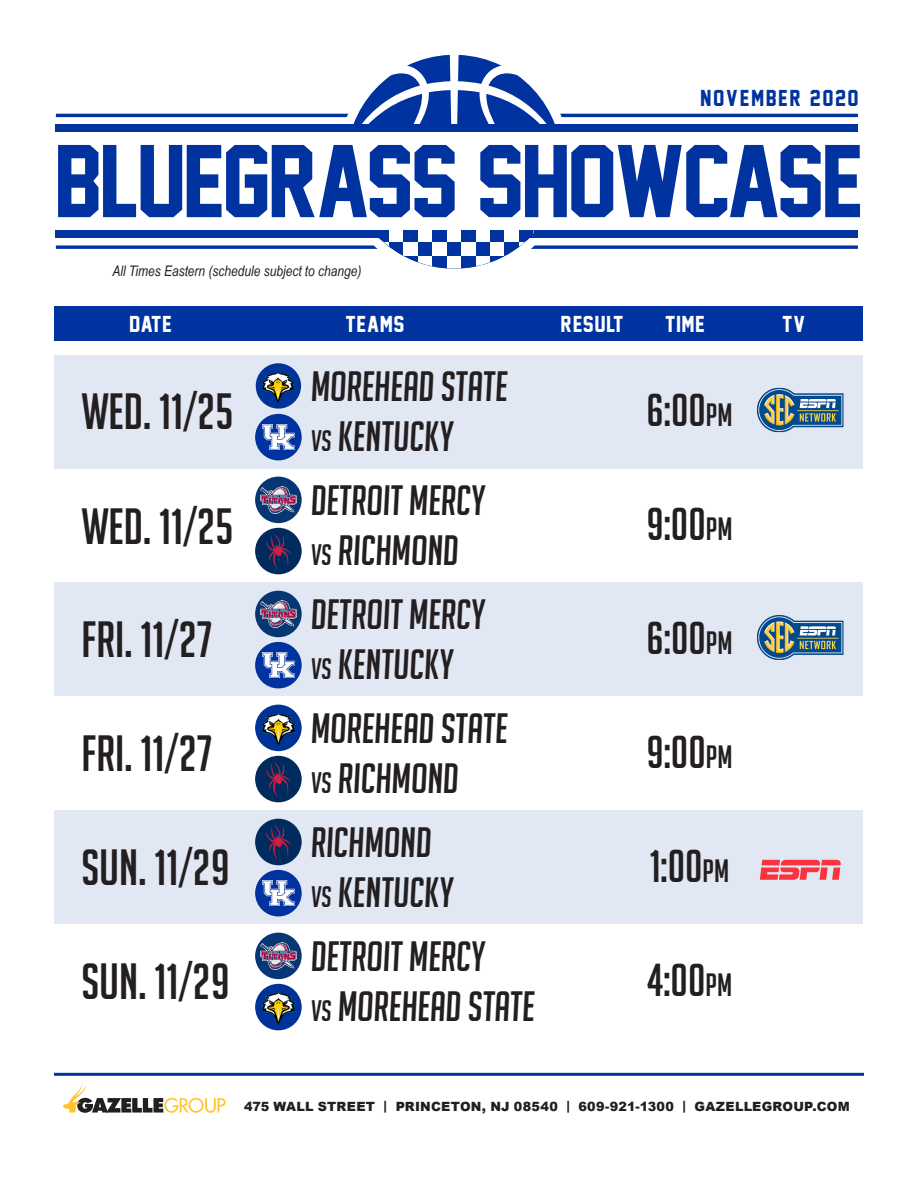
<style>
.page{position:relative;width:918px;height:1188px;background:#fff}
.page>*{position:absolute;margin:0;border:0;box-sizing:border-box;transform-origin:0 0}
.t1{font:94.05px "Jersey M54";letter-spacing:-.02em;color:#0033a0}
.t2{font:49.65px "Big Noodle Titling";color:#231f20}
.t3{font:45px "Big Noodle Titling";color:#231f20}
.t4{font:italic 41.4px "Big Noodle Titling";color:#231f20}
.t5{font:21px "Jersey M54";letter-spacing:.05em;color:#fff}
.t6{font:21px "Jersey M54";letter-spacing:.1em;color:#0033a0}
.t7{font:italic 14.55px "Arial Narrow";color:#231f20}
.t8{font:900 12.75px "Arial";letter-spacing:.02em;color:#231f20}
.s1{font-size:28.95px}
.s2{font-size:31.5px}
</style>
<div class="page">
<svg style="left:63px;top:1084px;width:163px;height:29px"></svg>
<div style="left:54px;top:355px;width:808px;height:114px;background:#e1e7f3"></div>
<div style="left:54px;top:582px;width:808px;height:114px;background:#e1e7f3"></div>
<div style="left:54px;top:810px;width:808px;height:114px;background:#e1e7f3"></div>
<div style="left:54px;top:307px;width:808px;height:34px;background:#0033a0"></div>
<svg style="left:56px;top:245px;width:802px;height:4px;background:#234fad"></svg>
<hr style="left:56px;top:114px;width:802px;height:3px;background:#0033a0">
<svg style="left:338px;top:54px;width:233px;height:215px"></svg>
<div style="left:256px;top:363px;width:45px;height:46px;background:#039;border-radius:50%"></div>
<img style="left:261px;top:370px;width:35px;height:35px">
<div style="left:255px;top:414px;width:47px;height:46px;background:#0033a0;border-radius:50%"></div>
<img style="left:263px;top:424px;width:31px;height:26px">
<div style="left:255px;top:477px;width:47px;height:46px;background:#063674;border-radius:50%"></div>
<img style="left:261px;top:486px;width:36px;height:27px">
<div style="left:255px;top:528px;width:47px;height:46px;background:#002b5e;border-radius:50%"></div>
<svg style="left:266px;top:534px;width:25px;height:34px"></svg>
<div style="left:255px;top:591px;width:47px;height:46px;background:#063674;border-radius:50%"></div>
<img style="left:261px;top:601px;width:36px;height:26px">
<div style="left:255px;top:642px;width:47px;height:46px;background:#0033a0;border-radius:50%"></div>
<img style="left:263px;top:652px;width:31px;height:26px">
<div style="left:255px;top:705px;width:47px;height:46px;background:#039;border-radius:50%"></div>
<img style="left:260px;top:712px;width:36px;height:35px">
<div style="left:255px;top:756px;width:47px;height:46px;background:#002b5e;border-radius:50%"></div>
<svg style="left:266px;top:762px;width:25px;height:34px"></svg>
<div style="left:255px;top:819px;width:47px;height:46px;background:#002b5e;border-radius:50%"></div>
<svg style="left:266px;top:825px;width:25px;height:34px"></svg>
<div style="left:255px;top:870px;width:47px;height:46px;background:#0033a0;border-radius:50%"></div>
<img style="left:263px;top:880px;width:31px;height:26px">
<div style="left:255px;top:933px;width:47px;height:46px;background:#063674;border-radius:50%"></div>
<img style="left:261px;top:943px;width:36px;height:26px">
<div style="left:255px;top:984px;width:47px;height:46px;background:#039;border-radius:50%"></div>
<img style="left:260px;top:991px;width:36px;height:35px">
<hr style="left:54px;top:1073px;width:810px;height:3px;background:#0033a0">
<div style="left:56px;top:124px;width:802px;height:114px;background:#0033a0"></div>
<div style="left:375px;top:256px;width:14px;height:12px;background:#fff"></div>
<div style="left:389px;top:256px;width:15px;height:12px;background:#fff"></div>
<svg style="left:404px;top:256px;width:14px;height:12px"></svg>
<div style="left:418px;top:256px;width:15px;height:12px;background:#fff"></div>
<div style="left:433px;top:256px;width:14px;height:12px;background:#0033a0"></div>
<div style="left:447px;top:256px;width:14px;height:12px;background:#fff"></div>
<div style="left:461px;top:256px;width:15px;height:12px;background:#0033a0"></div>
<div style="left:476px;top:256px;width:14px;height:12px;background:#fff"></div>
<svg style="left:490px;top:256px;width:15px;height:12px"></svg>
<div style="left:505px;top:256px;width:14px;height:12px;background:#fff"></div>
<div style="left:519px;top:256px;width:15px;height:12px;background:#fff"></div>
<div style="left:375px;top:242px;width:14px;height:14px;background:#fff"></div>
<svg style="left:389px;top:242px;width:15px;height:14px"></svg>
<div style="left:404px;top:242px;width:14px;height:14px;background:#fff"></div>
<div style="left:418px;top:242px;width:15px;height:14px;background:#0033a0"></div>
<div style="left:433px;top:242px;width:14px;height:14px;background:#fff"></div>
<div style="left:447px;top:242px;width:14px;height:14px;background:#0033a0"></div>
<div style="left:461px;top:242px;width:15px;height:14px;background:#fff"></div>
<div style="left:476px;top:242px;width:14px;height:14px;background:#0033a0"></div>
<div style="left:490px;top:242px;width:15px;height:14px;background:#fff"></div>
<svg style="left:505px;top:242px;width:14px;height:14px"></svg>
<div style="left:519px;top:242px;width:15px;height:14px;background:#fff"></div>
<div style="left:375px;top:227px;width:14px;height:14px;background:#0033a0"></div>
<div style="left:389px;top:227px;width:15px;height:14px;background:#fff"></div>
<div style="left:404px;top:227px;width:14px;height:14px;background:#0033a0"></div>
<div style="left:418px;top:227px;width:15px;height:14px;background:#fff"></div>
<div style="left:433px;top:227px;width:14px;height:14px;background:#0033a0"></div>
<div style="left:447px;top:227px;width:14px;height:14px;background:#fff"></div>
<div style="left:461px;top:227px;width:15px;height:14px;background:#0033a0"></div>
<div style="left:476px;top:227px;width:14px;height:14px;background:#fff"></div>
<div style="left:490px;top:227px;width:15px;height:14px;background:#0033a0"></div>
<div style="left:505px;top:227px;width:14px;height:14px;background:#fff"></div>
<div style="left:519px;top:227px;width:15px;height:14px;background:#0033a0"></div>
<svg style="left:534px;top:238px;width:1px;height:30px"></svg>
<div style="left:52px;top:132px;width:811px;height:98px;background:#fff"></div>
<img style="left:757px;top:387px;width:87px;height:46px">
<svg style="left:759px;top:859px;width:82px;height:21px"></svg>
<img style="left:757px;top:615px;width:87px;height:45px">
<p class="t6" style="left:700px;top:86px;width:163px">NOVEMBER 2020-</p>
<p class="t1" style="left:55px;top:130px;width:810px">BLUEGRASS SHOWCASE</p>
<p class="t7" style="left:112px;top:261px;width:251px">All Times Eastern (schedule subject to change)</p>
<p class="t5" style="left:130px;top:312px;width:44px">DATE</p>
<p class="t5" style="left:345px;top:312px;width:60px">TEAMS</p>
<p class="t5" style="left:561px;top:312px;width:64px">RESULT</p>
<p class="t5" style="left:665px;top:312px;width:41px">TIME</p>
<p class="t5" style="left:782px;top:312px;width:25px">TV</p>
<p class="t4" style="left:311px;top:364px;width:198px">MOREHEAD STATE</p>
<p class="t4" style="left:311px;top:414px;width:144px"><span class="s1">VS</span> KENTUCKY</p>
<p class="t2" style="left:81px;top:385px;width:154px">WED. 11/25</p>
<p class="t3" style="left:647px;top:386px;width:88px">6:00<span class="s2">PM</span></p>
<p class="t4" style="left:311px;top:478px;width:176px">DETROIT MERCY</p>
<p class="t4" style="left:311px;top:528px;width:149px"><span class="s1">VS</span> RICHMOND</p>
<p class="t4" style="left:311px;top:592px;width:176px">DETROIT MERCY</p>
<p class="t4" style="left:311px;top:642px;width:144px"><span class="s1">VS</span> KENTUCKY</p>
<p class="t4" style="left:311px;top:706px;width:198px">MOREHEAD STATE</p>
<p class="t4" style="left:311px;top:756px;width:149px"><span class="s1">VS</span> RICHMOND</p>
<p class="t4" style="left:311px;top:820px;width:122px">RICHMOND</p>
<p class="t4" style="left:311px;top:870px;width:144px"><span class="s1">VS</span> KENTUCKY</p>
<p class="t4" style="left:311px;top:934px;width:176px">DETROIT MERCY</p>
<p class="t4" style="left:311px;top:984px;width:225px"><span class="s1">VS</span> MOREHEAD STATE</p>
<p class="t2" style="left:81px;top:499px;width:154px">WED. 11/25</p>
<p class="t3" style="left:647px;top:500px;width:87px">9:00<span class="s2">PM</span></p>
<p class="t2" style="left:81px;top:613px;width:132px">FRI. 11/27</p>
<p class="t3" style="left:647px;top:614px;width:88px">6:00<span class="s2">PM</span></p>
<p class="t2" style="left:81px;top:727px;width:132px">FRI. 11/27</p>
<p class="t3" style="left:647px;top:728px;width:87px">9:00<span class="s2">PM</span></p>
<p class="t2" style="left:81px;top:841px;width:150px">SUN. 11/29</p>
<p class="t3" style="left:650px;top:841px;width:81px">1:00<span class="s2">PM</span></p>
<p class="t2" style="left:81px;top:955px;width:150px">SUN. 11/29</p>
<p class="t3" style="left:647px;top:956px;width:87px">4:00<span class="s2">PM</span></p>
<p class="t8" style="left:244px;top:1097px;width:607px">475 WALL STREET | PRINCETON, NJ 08540 | 609-921-1300 | GAZELLEGROUP.COM</p>
</div>
